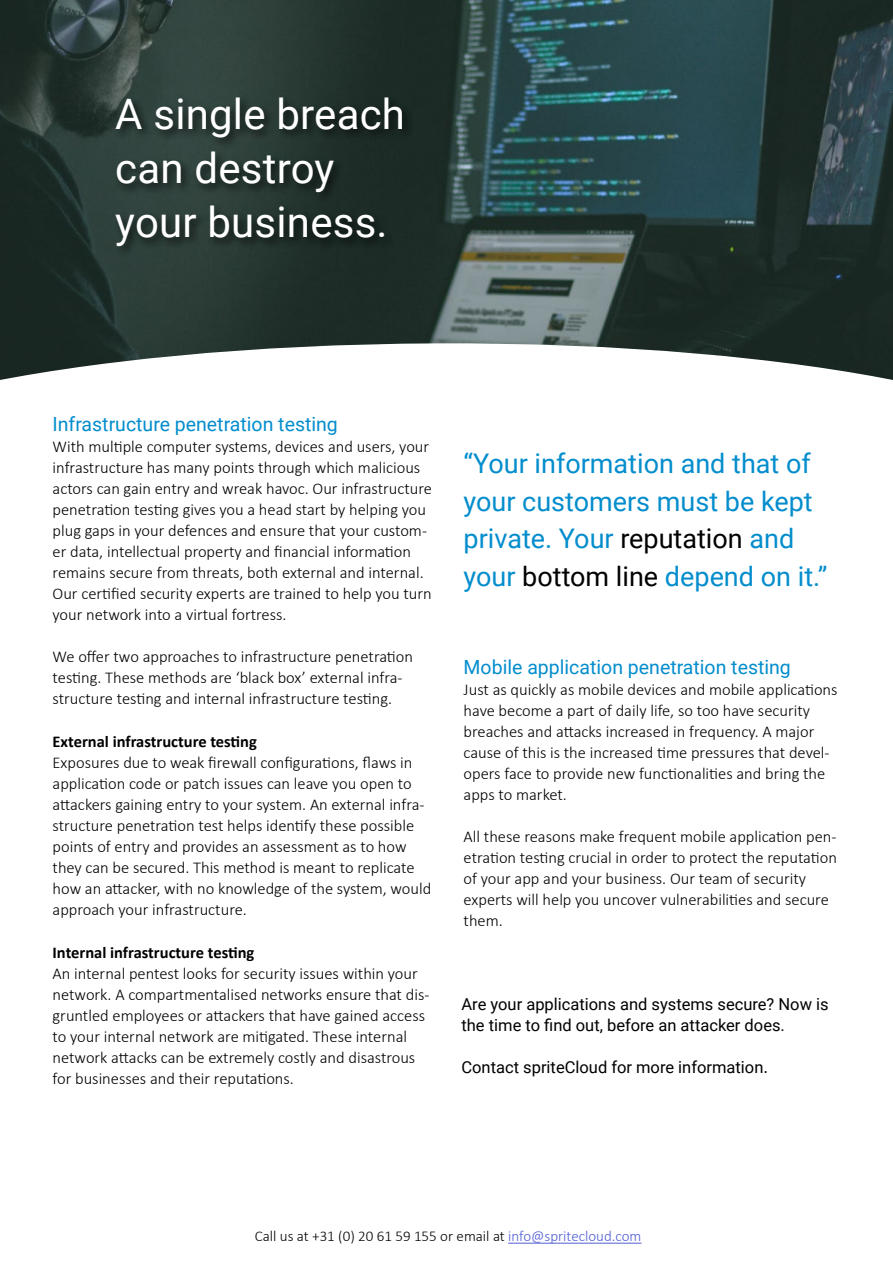
<style>
.page{position:relative;width:893px;height:1263px;background:#fff}
.page>*{position:absolute;margin:0;border:0;box-sizing:border-box;transform-origin:0 0}
.t1{font:42px/54px "Roboto";letter-spacing:.005em;color:#fff}
.t2{font:27px/37.5px "Roboto";color:#038dcd}
.t3{font:19.5px "Roboto";color:#038dcd}
.t4{font:300 16.5px/21px "Calibri";color:#000}
.t5{font:16.5px/21px "Roboto";color:#000}
.t6{font:700 16.5px "Calibri";color:#000}
.t7{font:300 15px "Calibri";color:#010101}
.s1{color:#010101}
.s2{font-size:18px}
.s3{color:#4f5cd6}
</style>
<div class="page">
<img style="left:0;top:0;width:893px;height:343px">
<svg style="left:0;top:343px;width:893px;height:37px"></svg>
<hr style="left:508px;top:1243px;width:133px;height:1px;background:#4f5cd6">
<div style="left:113px;top:95px;width:301px;height:163px;background:#000;opacity:.7"></div>
<h1 class="t1" style="left:115px;top:86px;width:291px">A single breach can destroy your business.</h1>
<p class="t3" style="left:53px;top:410px;width:287px">Infrastructure penetration testing</p>
<p class="t4" style="left:53px;top:435px;width:381px">With multiple computer systems, devices and users, your infrastructure has many points through which malicious actors can gain entry and wreak havoc. Our infrastructure penetration testing gives you a head start by helping you plug gaps in your defences and ensure that your custom&shy;er data, intellectual property and financial information remains secure from threats, both external and internal.<br>Our certified security experts are trained to help you turn your network into a virtual fortress.</p>
<p class="t4" style="left:53px;top:645px;width:362px">We offer two approaches to infrastructure penetration testing. These methods are ‘black box’ external infra&shy;structure testing and internal infrastructure testing.</p>
<p class="t6" style="left:53px;top:730px;width:206px">External infrastructure testing</p>
<p class="t4" style="left:53px;top:752px;width:380px">Exposures due to weak firewall configurations, flaws in application code or patch issues can leave you open to attackers gaining entry to your system. An external infra&shy;structure penetration test helps identify these possible points of entry and provides an assessment as to how they can be secured. This method is meant to replicate how an attacker, with no knowledge of the system, would approach your infrastructure.</p>
<p class="t6" style="left:53px;top:941px;width:203px">Internal infrastructure testing</p>
<p class="t4" style="left:53px;top:963px;width:378px">An internal pentest looks for security issues within your network. A compartmentalised networks ensure that dis&shy;gruntled employees or attackers that have gained access to your internal network are mitigated. These internal network attacks can be extremely costly and disastrous for businesses and their reputations.</p>
<h2 class="t2" style="left:464px;top:444px;width:365px">“Your information and that of your customers must be kept private. Your <span class="s1">reputation</span> and your <span class="s1">bottom line</span> depend on it.”</h2>
<p class="t3" style="left:464px;top:653px;width:329px">Mobile application penetration testing</p>
<p class="t4" style="left:464px;top:679px;width:375px">Just as quickly as mobile devices and mobile applications have become a part of daily life, so too have security breaches and attacks increased in frequency. A major cause of this is the increased time pressures that devel&shy;opers face to provide new functionalities and bring the apps to market.</p>
<p class="t4" style="left:464px;top:826px;width:375px">All these reasons make frequent mobile application pen&shy;etration testing crucial in order to protect the reputation of your app and your business. Our team of security experts will help you uncover vulnerabilities and secure them.</p>
<p class="t5" style="left:461px;top:993px;width:369px">Are your applications and systems secure? Now is the time to find out, before an attacker does.</p>
<p class="t5" style="left:461px;top:1056px;width:308px">Contact spriteCloud for more information<span class="s2">.</span></p>
<p class="t7" style="left:255px;top:1227px;width:388px">Call us at +31 (0) 20 61 59 155 or email at <span class="s3">info@spritecloud.com</span></p>
</div>
